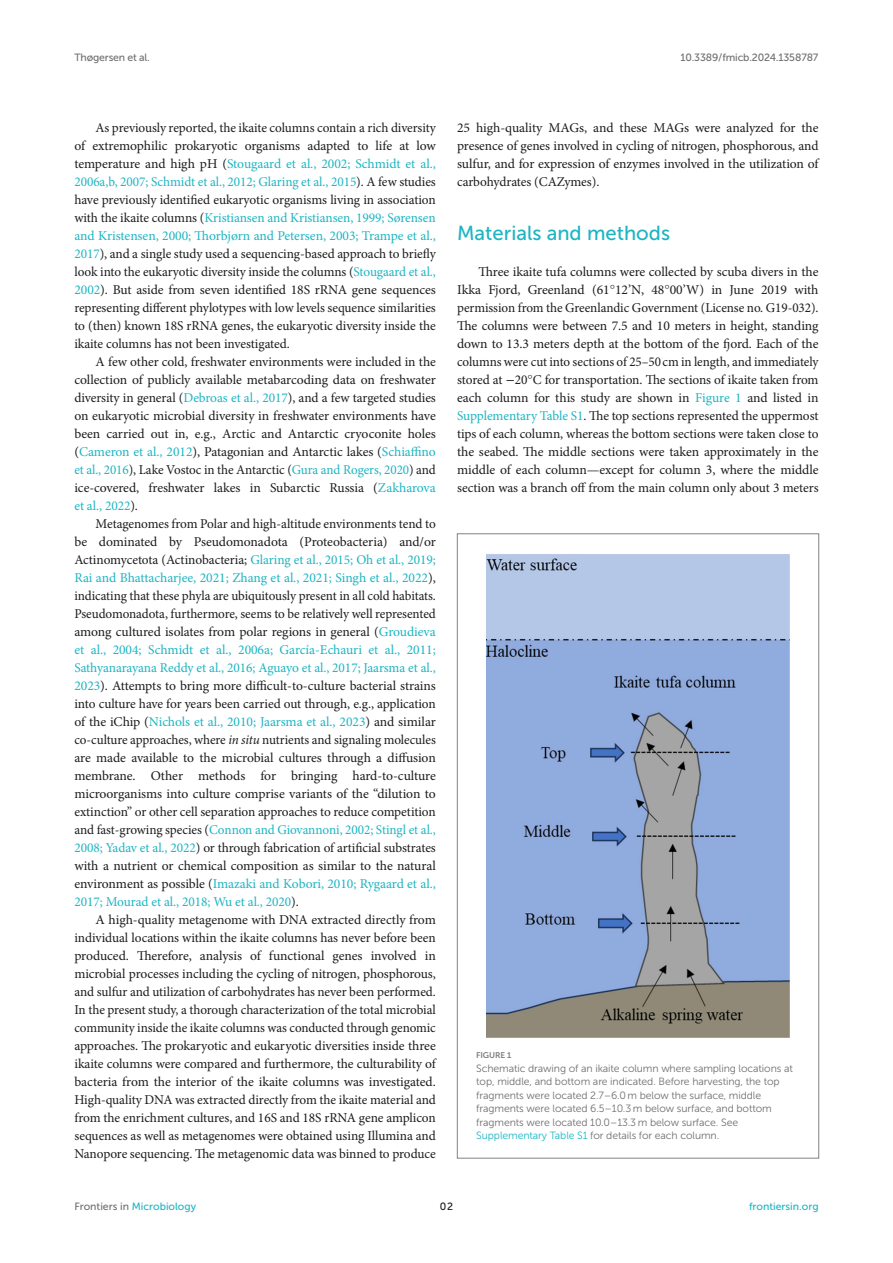
<style>
.page{position:relative;width:893px;height:1263px;background:#fff}
.page>*{position:absolute;margin:0;border:0;box-sizing:border-box;transform-origin:0 0}
.HEAD_1{font:20.25px "Museo Sans 500";color:#1db5c3}
.TEXT{font:13.5px/18px "Minion Pro";letter-spacing:-.005em;color:#1b1c1b;text-align:justify}
.TEXT_FLUSH{font:13.5px/18px "Minion Pro";letter-spacing:-.01em;color:#1b1c1b;text-align:justify}
.FIG_LEG{font:10.5px/13.5px "Museo Sans 300";letter-spacing:-.01em;color:#706f70}
.t1{font:10.5px "Museo Sans 500";letter-spacing:-.015em;color:#706f70}
.t2{font:10.5px "Museo Sans 500";color:#1db5c3}
.t3{font:10.5px "Museo Sans 500";color:#1b1c1b}
.FIG_HD{font:8.25px "Museo Sans 700";letter-spacing:-.01em;color:#7e7f7f}
.s1{color:#1db5c3}
.s2{font-style:italic}
.s3{font-family:"STIX"}
.s4{font-family:"STIX General"}
.s5{color:#706f70}
</style>
<div class="page">
<img style="left:486px;top:554px;width:304px;height:484px">
<p class="t1" style="left:74px;top:51px;width:77px">Thøgersen et al.</p>
<p class="t1" style="left:680px;top:51px;width:140px">10.3389/fmicb.2024.1358787</p>
<p class="TEXT" style="left:74px;top:119px;width:363px;text-indent:21px">As previously reported, the ikaite columns contain a rich diversity of extremophilic prokaryotic organisms adapted to life at low temperature and high pH (<span class="s1">Stougaard et al., 2002; Schmidt et al., 2006a,b, 2007; Schmidt et al., 2012; Glaring et al., 2015</span>). A few studies have previously identified eukaryotic organisms living in association with the ikaite columns (<span class="s1">Kristiansen and Kristiansen, 1999; Sørensen and Kristensen, 2000; Thorbjørn and Petersen, 2003; Trampe et al., 2017</span>), and a single study used a sequencing-based approach to briefly look into the eukaryotic diversity inside the columns (<span class="s1">Stougaard et al., 2002</span>). But aside from seven identified 18S rRNA gene sequences representing different phylotypes with low levels sequence similarities to (then) known 18S rRNA genes, the eukaryotic diversity inside the ikaite columns has not been investigated.</p>
<p class="TEXT" style="left:74px;top:353px;width:363px;text-indent:21px">A few other cold, freshwater environments were included in the collection of publicly available metabarcoding data on freshwater diversity in general (<span class="s1">Debroas et al., 2017</span>), and a few targeted studies on eukaryotic microbial diversity in freshwater environments have been carried out in, e.g., Arctic and Antarctic cryoconite holes (<span class="s1">Cameron et al., 2012</span>), Patagonian and Antarctic lakes (<span class="s1">Schiaffino et al., 2016</span>), Lake Vostoc in the Antarctic (<span class="s1">Gura and Rogers, 2020</span>) and ice-covered, freshwater lakes in Subarctic Russia (<span class="s1">Zakharova et al., 2022</span>).</p>
<p class="TEXT" style="left:74px;top:515px;width:363px;text-indent:21px">Metagenomes from Polar and high-altitude environments tend to be dominated by Pseudomonadota (Proteobacteria) and/or Actinomycetota (Actinobacteria; <span class="s1">Glaring et al., 2015; Oh et al., 2019; Rai and Bhattacharjee, 2021; Zhang et al., 2021; Singh et al., 2022</span>), indicating that these phyla are ubiquitously present in all cold habitats.<br>Pseudomonadota, furthermore, seems to be relatively well represented among cultured isolates from polar regions in general (<span class="s1">Groudieva et al., 2004; Schmidt et al., 2006a; García-Echauri et al., 2011; Sathyanarayana Reddy et al., 2016; Aguayo et al., 2017; Jaarsma et al., 2023</span>). Attempts to bring more difficult-to-culture bacterial strains into culture have for years been carried out through, e.g., application of the iChip (<span class="s1">Nichols et al., 2010; Jaarsma et al., 2023</span>) and similar co-culture approaches, where <span class="s2">in situ</span> nutrients and signaling molecules are made available to the microbial cultures through a diffusion membrane. Other methods for bringing hard-to-culture microorganisms into culture comprise variants of the “dilution to extinction” or other cell separation approaches to reduce competition and fast-growing species (<span class="s1">Connon and Giovannoni, 2002; Stingl et al., 2008; Yadav et al., 2022</span>) or through fabrication of artificial substrates with a nutrient or chemical composition as similar to the natural environment as possible (<span class="s1">Imazaki and Kobori, 2010; Rygaard et al., 2017; Mourad et al., 2018; Wu et al., 2020</span>).</p>
<p class="TEXT" style="left:74px;top:911px;width:363px;text-indent:21px">A high-quality metagenome with DNA extracted directly from individual locations within the ikaite columns has never before been produced. Therefore, analysis of functional genes involved in microbial processes including the cycling of nitrogen, phosphorous, and sulfur and utilization of carbohydrates has never been performed.<br>In the present study, a thorough characterization of the total microbial community inside the ikaite columns was conducted through genomic approaches. The prokaryotic and eukaryotic diversities inside three ikaite columns were compared and furthermore, the culturability of bacteria from the interior of the ikaite columns was investigated.<br>High-quality DNA was extracted directly from the ikaite material and from the enrichment cultures, and 16S and 18S rRNA gene amplicon sequences as well as metagenomes were obtained using Illumina and Nanopore sequencing. The metagenomic data was binned to produce</p>
<p class="TEXT" style="left:457px;top:119px;width:363px">25 high-quality MAGs, and these MAGs were analyzed for the presence of genes involved in cycling of nitrogen, phosphorous, and sulfur, and for expression of enzymes involved in the utilization of carbohydrates (CAZymes).</p>
<p class="HEAD_1" style="left:457px;top:222px;width:214px">Materials and methods</p>
<p class="TEXT_FLUSH" style="left:457px;top:263px;width:363px;text-indent:21px">Three ikaite tufa columns were collected by scuba divers in the Ikka Fjord, Greenland (61<span class="s3">°</span>12’N, 48<span class="s3">°</span>00’W) in June 2019 with permission from the Greenlandic Government (License no. G19-032).<br>The columns were between 7.5 and 10 meters in height, standing down to 13.3 meters depth at the bottom of the fjord. Each of the columns were cut into sections of 25–50cm in length, and immediately stored at <span class="s4">−</span>20<span class="s3">°</span>C for transportation. The sections of ikaite taken from each column for this study are shown in <span class="s1">Figure 1</span> and listed in <span class="s1">Supplementary Table S1</span>. The top sections represented the uppermost tips of each column, whereas the bottom sections were taken close to the seabed. The middle sections were taken approximately in the middle of each column—except for column 3, where the middle section was a branch off from the main column only about 3 meters</p>
<p class="FIG_HD" style="left:476px;top:1051px;width:37px">FIGURE 1</p>
<p class="FIG_LEG" style="left:476px;top:1061px;width:318px">Schematic drawing of an ikaite column where sampling locations at top, middle, and bottom are indicated. Before harvesting, the top fragments were located 2.7–6.0 m below the surface, middle fragments were located 6.5–10.3 m below surface, and bottom fragments were located 10.0–13.3 m below surface. See <span class="s1">Supplementary Table S1</span> for details for each column.</p>
<p class="t2" style="left:74px;top:1200px;width:123px"><span class="s5">Frontiers in</span> Microbiology</p>
<p class="t3" style="left:440px;top:1200px;width:15px">02</p>
<p class="t2" style="left:749px;top:1200px;width:71px">frontiersin.org</p>
</div>
